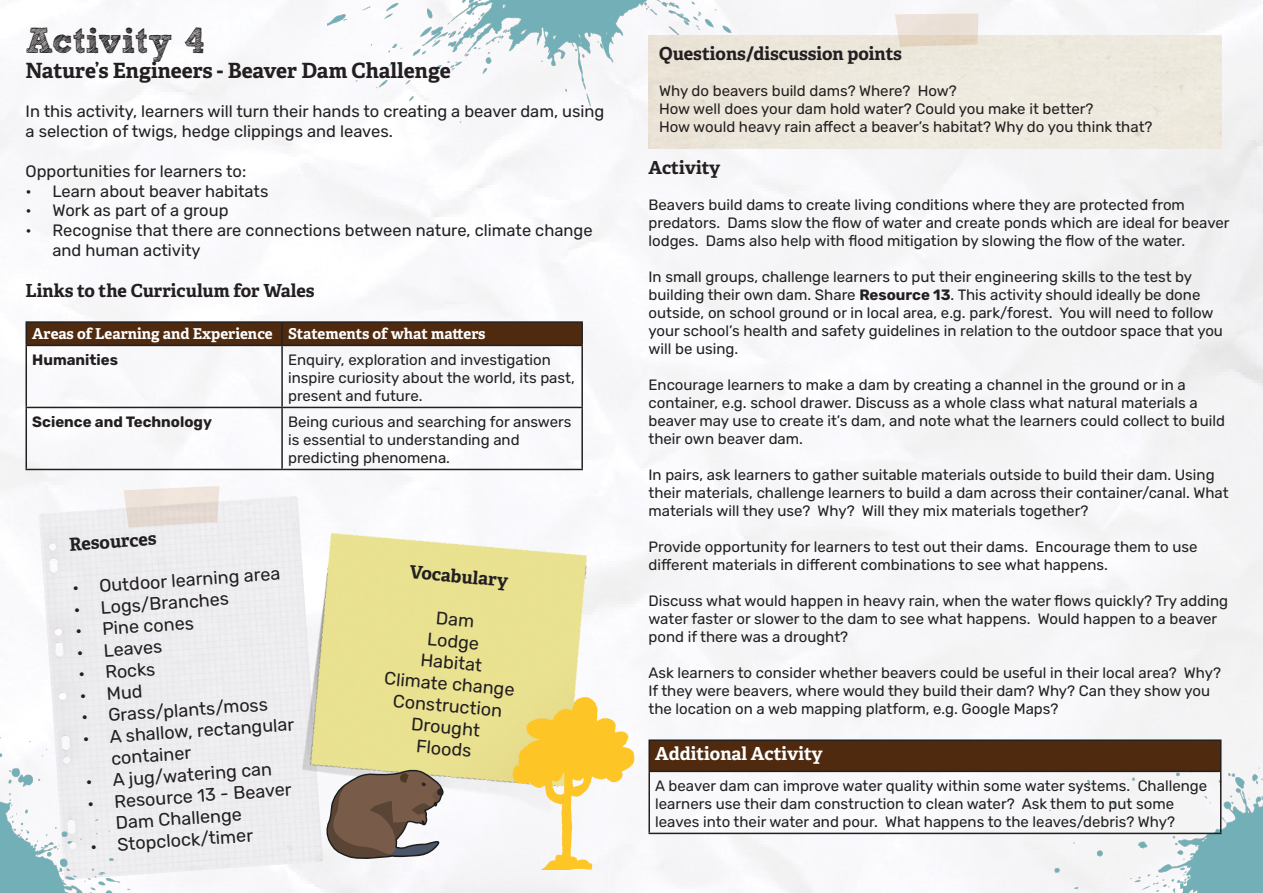
<style>
.page{position:relative;width:1263px;height:893px;background:#fff}
.page>*{position:absolute;margin:0;border:0;box-sizing:border-box;transform-origin:0 0}
.t1{font:36px "Sketch Rockwell";color:#231f20}
.t2{font:700 21px "Adelle";color:#231f20}
.t3{font:18px/21.6px "Rubik";color:#231f20}
.t4{font:700 18px "Adelle";color:#231f20}
.t5{font:700 18px "Adelle";color:#fff}
.t6{font:16.5px/19.8px "Rubik";color:#231f20}
.t7{font:15px/18px "Rubik";color:#231f20}
.t8{font:700 15px "Adelle";color:#fff}
.t9{font:700 15px "Rubik";color:#231f20}
.s1{font-weight:700}
</style>
<div class="page">
<img style="left:327px;top:0;width:423px;height:123px">
<hr style="left:26px;top:321px;width:256px;height:2px;background:#231f20">
<div style="left:26px;top:322px;width:555px;height:23px;background:#4f2a0f"></div>
<hr style="left:282px;top:321px;width:301px;height:2px;background:#231f20">
<hr style="left:281px;top:323px;width:2px;height:22px;background:#231f20">
<hr style="left:581px;top:323px;width:2px;height:22px;background:#231f20">
<hr style="left:26px;top:345px;width:256px;height:1px;background:#231f20">
<hr style="left:26px;top:346px;width:1px;height:61px;background:#231f20">
<hr style="left:282px;top:345px;width:301px;height:1px;background:#231f20">
<hr style="left:281px;top:346px;width:2px;height:61px;background:#231f20">
<hr style="left:581px;top:346px;width:2px;height:61px;background:#231f20">
<hr style="left:26px;top:407px;width:256px;height:1px;background:#231f20">
<hr style="left:26px;top:408px;width:1px;height:61px;background:#231f20">
<hr style="left:282px;top:407px;width:301px;height:1px;background:#231f20">
<hr style="left:281px;top:408px;width:2px;height:61px;background:#231f20">
<hr style="left:581px;top:408px;width:2px;height:61px;background:#231f20">
<hr style="left:26px;top:469px;width:256px;height:1px;background:#231f20">
<hr style="left:282px;top:469px;width:301px;height:1px;background:#231f20">
<div style="left:648px;top:36px;width:573px;height:113px;background:#ede8dd"></div>
<div style="left:39px;top:496px;width:284px;height:384px;background:#edecef"></div>
<svg style="left:124px;top:486px;width:95px;height:42px"></svg>
<img style="left:273px;top:486px;width:346px;height:360px">
<svg style="left:324px;top:768px;width:120px;height:95px"></svg>
<svg style="left:895px;top:14px;width:83px;height:33px"></svg>
<img style="left:1028px;top:731px;width:235px;height:162px">
<svg style="left:512px;top:697px;width:123px;height:173px"></svg>
<div style="left:649px;top:740px;width:572px;height:31px;background:#4f2a0f"></div>
<hr style="left:648px;top:739px;width:573px;height:2px;background:#231f20">
<hr style="left:648px;top:741px;width:2px;height:30px;background:#231f20">
<hr style="left:1220px;top:741px;width:1px;height:30px;background:#231f20">
<hr style="left:648px;top:771px;width:573px;height:1px;background:#231f20">
<hr style="left:648px;top:772px;width:2px;height:61px;background:#231f20">
<hr style="left:1220px;top:772px;width:1px;height:61px;background:#231f20">
<hr style="left:648px;top:833px;width:573px;height:1px;background:#231f20">
<img style="left:0;top:0;width:1px;height:893px">
<img style="left:0;top:737px;width:130px;height:156px">
<svg style="left:437px;top:611px;width:36px;height:16px"></svg>
<p class="t1" style="left:26px;top:20px;width:181px">Activity 4</p>
<p class="t2" style="left:26px;top:57px;width:427px">Nature’s Engineers - Beaver Dam Challenge</p>
<p class="t6" style="left:26px;top:102px;width:580px">In this activity, learners will turn their hands to creating a beaver dam, using a selection of twigs, hedge clippings and leaves.</p>
<p class="t6" style="left:26px;top:162px;width:222px">Opportunities for learners to:</p>
<p class="t6" style="left:26px;top:181px;width:244px">• Learn about beaver habitats</p>
<p class="t6" style="left:26px;top:201px;width:205px">• Work as part of a group</p>
<p class="t6" style="left:53px;top:221px;width:542px;text-indent:-27px">• Recognise that there are connections between nature, climate change and human activity</p>
<p class="t4" style="left:26px;top:279px;width:291px">Links to the Curriculum for Wales</p>
<p class="t8" style="left:32px;top:324px;width:242px">Areas of Learning and Experience</p>
<p class="t8" style="left:288px;top:324px;width:199px">Statements of what matters</p>
<p class="t9" style="left:32px;top:351px;width:87px">Humanities</p>
<p class="t7" style="left:288px;top:352px;width:288px">Enquiry, exploration and investigation inspire curiosity about the world, its past, present and future.</p>
<p class="t9" style="left:32px;top:413px;width:181px">Science and Technology</p>
<p class="t7" style="left:288px;top:414px;width:285px">Being curious and searching for answers is essential to understanding and predicting phenomena.</p>
<p class="t4" style="left:68px;top:533px;width:89px;rotate:-4deg">Resources</p>
<p class="t3" style="left:72px;top:577px;width:210px;rotate:-4deg">• Outdoor learning area</p>
<p class="t3" style="left:73px;top:599px;width:157px;rotate:-4deg">• Logs/Branches</p>
<p class="t3" style="left:75px;top:621px;width:120px;rotate:-4deg">• Pine cones</p>
<p class="t3" style="left:76px;top:642px;width:87px;rotate:-4deg">• Leaves</p>
<p class="t3" style="left:78px;top:664px;width:79px;rotate:-4deg">• Rocks</p>
<p class="t3" style="left:79px;top:685px;width:64px;rotate:-4deg">• Mud</p>
<p class="t3" style="left:81px;top:707px;width:188px;rotate:-4deg">• Grass/plants/moss</p>
<p class="t3" style="left:109px;top:726px;width:186px;text-indent:-27px;rotate:-4deg">• A shallow, rectangular container</p>
<p class="t3" style="left:85px;top:771px;width:188px;rotate:-4deg">• A jug/watering can</p>
<p class="t3" style="left:114px;top:791px;width:179px;text-indent:-27px;rotate:-4deg">• Resource 13 - Beaver<br>Dam Challenge</p>
<p class="t3" style="left:90px;top:836px;width:165px;rotate:-4deg">• Stopclock/timer</p>
<p class="t4" style="left:411px;top:560px;width:100px;rotate:5deg">Vocabulary</p>
<p class="t3" style="left:428px;top:628px;width:53px;rotate:5deg">Lodge</p>
<p class="t3" style="left:421px;top:649px;width:63px;rotate:5deg">Habitat</p>
<p class="t3" style="left:385px;top:668px;width:132px;rotate:5deg">Climate change</p>
<p class="t3" style="left:394px;top:690px;width:111px;rotate:5deg">Construction</p>
<p class="t3" style="left:412px;top:714px;width:70px;rotate:5deg">Drought</p>
<p class="t3" style="left:417px;top:736px;width:57px;rotate:5deg">Floods</p>
<p class="t4" style="left:659px;top:42px;width:244px">Questions/discussion points</p>
<p class="t7" style="left:659px;top:83px;width:299px">Why do beavers build dams? Where? How?</p>
<p class="t7" style="left:659px;top:101px;width:436px">How well does your dam hold water? Could you make it better?</p>
<p class="t7" style="left:659px;top:119px;width:495px">How would heavy rain affect a beaver’s habitat? Why do you think that?</p>
<p class="t4" style="left:648px;top:156px;width:73px">Activity</p>
<p class="t7" style="left:648px;top:196px;width:582px">Beavers build dams to create living conditions where they are protected from predators. Dams slow the flow of water and create ponds which are ideal for beaver lodges. Dams also help with flood mitigation by slowing the flow of the water.</p>
<p class="t7" style="left:648px;top:268px;width:576px">In small groups, challenge learners to put their engineering skills to the test by building their own dam. Share <span class="s1">Resource 13</span>. This activity should ideally be done outside, on school ground or in local area, e.g. park/forest. You will need to follow your school’s health and safety guidelines in relation to the outdoor space that you will be using.</p>
<p class="t7" style="left:648px;top:376px;width:578px">Encourage learners to make a dam by creating a channel in the ground or in a container, e.g. school drawer. Discuss as a whole class what natural materials a beaver may use to create it’s dam, and note what the learners could collect to build their own beaver dam.</p>
<p class="t7" style="left:648px;top:466px;width:582px">In pairs, ask learners to gather suitable materials outside to build their dam. Using their materials, challenge learners to build a dam across their container/canal. What materials will they use? Why? Will they mix materials together?</p>
<p class="t7" style="left:648px;top:538px;width:551px">Provide opportunity for learners to test out their dams. Encourage them to use different materials in different combinations to see what happens.</p>
<p class="t7" style="left:648px;top:592px;width:581px">Discuss what would happen in heavy rain, when the water flows quickly? Try adding water faster or slower to the dam to see what happens. Would happen to a beaver pond if there was a drought?</p>
<p class="t7" style="left:648px;top:664px;width:574px">Ask learners to consider whether beavers could be useful in their local area? Why?<br>If they were beavers, where would they build their dam? Why? Can they show you the location on a web mapping platform, e.g. Google Maps?</p>
<p class="t5" style="left:655px;top:742px;width:169px">Additional Activity</p>
<p class="t7" style="left:655px;top:778px;width:553px">A beaver dam can improve water quality within some water systems. Challenge learners use their dam construction to clean water? Ask them to put some leaves into their water and pour. What happens to the leaves/debris? Why?</p>
</div>
